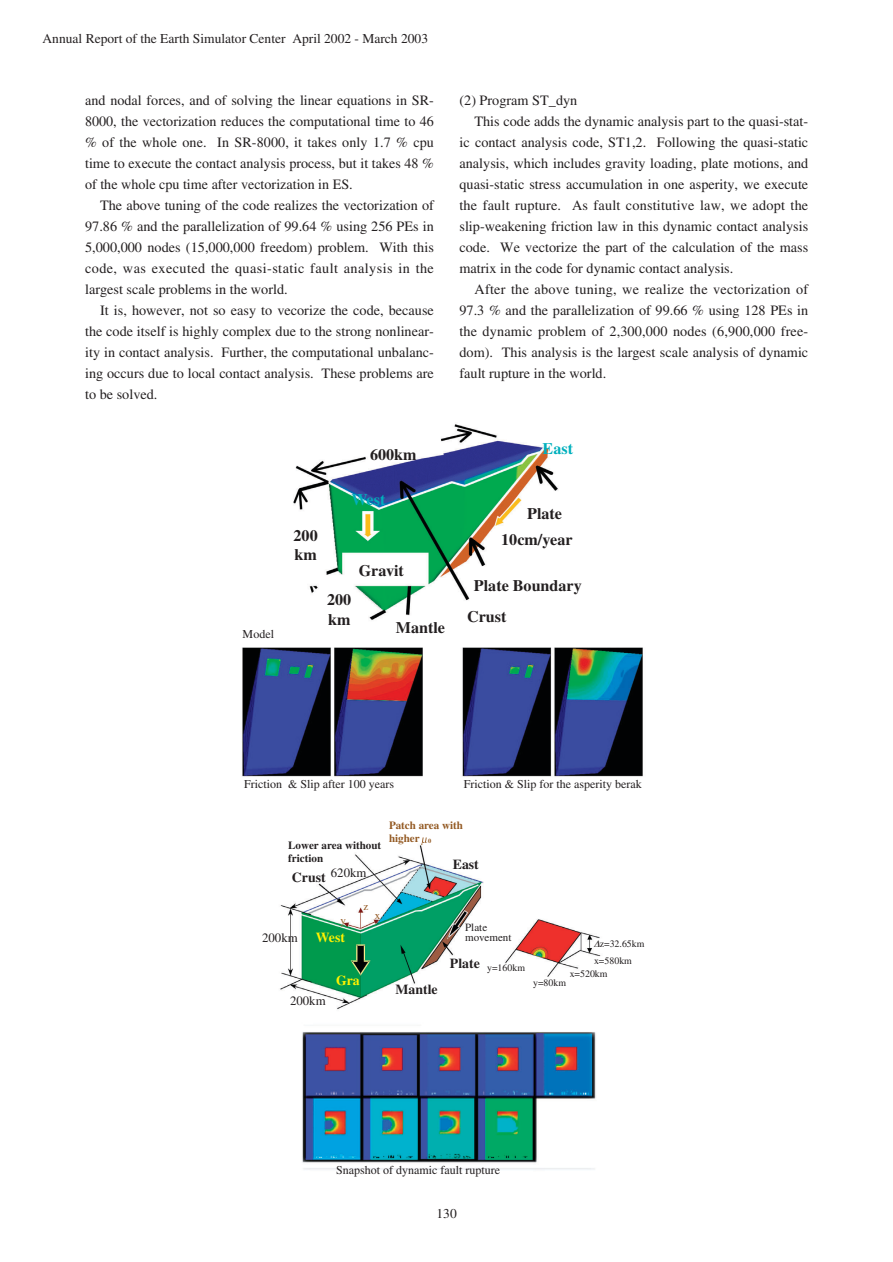
<style>
.page{position:relative;width:893px;height:1262px;background:#fff}
.page>*{position:absolute;margin:0;border:0;box-sizing:border-box;transform-origin:0 0}
.t1{font:700 16.05px/19.4px "Times";color:#231f20}
.t2{font:700 16.05px "Times";color:#00b0bd}
.t3{font:14.25px/21px "Times";color:#231f20;text-align:justify}
.t4{font:700 13.8px "Times";color:#231f20}
.t5{font:700 13.8px "Times";color:#fff200}
.t6{font:13.5px "Times";color:#231f20}
.t7{font:12.75px "Times";color:#231f20}
.t8{font:12px "Times";color:#231f20}
.t9{font:700 11.1px/13px "Times";color:#231f20}
.t10{font:700 11.1px/13px "Times";color:#935922}
.t11{font:11.1px/9.9px "Times";color:#231f20}
.t12{font:11.1px "Times";color:#935922}
.t13{font:9.9px "Times";color:#231f20}
.s1{font-size:6.3px}
</style>
<div class="page">
<img style="left:242px;top:424px;width:401px;height:353px">
<img style="left:280px;top:841px;width:321px;height:329px">
<svg style="left:421px;top:837px;width:6px;height:8px"></svg>
<p class="t6" style="left:43px;top:33px;width:387px">Annual Report of the Earth Simulator Center April 2002 - March 2003</p>
<p class="t3" style="left:85px;top:91px;width:350px">and nodal forces, and of solving the linear equations in SR-8000, the vectorization reduces the computational time to 46 % of the whole one. In SR-8000, it takes only 1.7 % cpu time to execute the contact analysis process, but it takes 48 % of the whole cpu time after vectorization in ES.</p>
<p class="t3" style="left:85px;top:196px;width:350px;text-indent:15px">The above tuning of the code realizes the vectorization of 97.86 % and the parallelization of 99.64 % using 256 PEs in 5,000,000 nodes (15,000,000 freedom) problem. With this code, was executed the quasi-static fault analysis in the largest scale problems in the world.</p>
<p class="t3" style="left:85px;top:301px;width:350px;text-indent:15px">It is, however, not so easy to vecorize the code, because the code itself is highly complex due to the strong nonlinear&shy;ity in contact analysis. Further, the computational unbalanc&shy;ing occurs due to local contact analysis. These problems are to be solved.</p>
<p class="t3" style="left:459px;top:91px;width:119px">(2) Program ST_dyn</p>
<p class="t3" style="left:474px;top:112px;width:335px">This code adds the dynamic analysis part to the quasi-stat-</p>
<p class="t3" style="left:459px;top:133px;width:350px">ic contact analysis code, ST1,2. Following the quasi-static</p>
<p class="t3" style="left:459px;top:154px;width:350px">analysis, which includes gravity loading, plate motions, and</p>
<p class="t3" style="left:459px;top:175px;width:350px">quasi-static stress accumulation in one asperity, we execute</p>
<p class="t3" style="left:459px;top:196px;width:350px">the fault rupture. As fault constitutive law, we adopt the</p>
<p class="t3" style="left:459px;top:217px;width:350px">slip-weakening friction law in this dynamic contact analysis</p>
<p class="t3" style="left:459px;top:238px;width:350px">code. We vectorize the part of the calculation of the mass</p>
<p class="t3" style="left:459px;top:259px;width:275px">matrix in the code for dynamic contact analysis.</p>
<p class="t3" style="left:474px;top:280px;width:335px">After the above tuning, we realize the vectorization of</p>
<p class="t3" style="left:459px;top:301px;width:350px">97.3 % and the parallelization of 99.66 % using 128 PEs in</p>
<p class="t3" style="left:459px;top:322px;width:350px">the dynamic problem of 2,300,000 nodes (6,900,000 free-</p>
<p class="t3" style="left:459px;top:343px;width:350px">dom). This analysis is the largest scale analysis of dynamic</p>
<p class="t3" style="left:459px;top:364px;width:148px">fault rupture in the world.</p>
<p class="t8" style="left:243px;top:629px;width:33px">Model</p>
<p class="t1" style="left:370px;top:447px;width:48px">600km</p>
<p class="t1" style="left:293px;top:527px;width:26px">200 km</p>
<p class="t2" style="left:351px;top:494px;width:35px">West</p>
<p class="t1" style="left:327px;top:591px;width:26px">200 km</p>
<p class="t1" style="left:359px;top:562px;width:47px">Gravit</p>
<p class="t1" style="left:396px;top:619px;width:51px">Mantle</p>
<p class="t2" style="left:542px;top:443px;width:32px">East</p>
<p class="t1" style="left:501px;top:502px;width:73px;line-height:26.2px;text-indent:26px">Plate<br>10cm/year</p>
<p class="t1" style="left:467px;top:571px;width:116px;line-height:31.3px;text-indent:7px">Plate Boundary<br>Crust</p>
<p class="t8" style="left:244px;top:780px;width:151px">Friction &amp; Slip after 100 years</p>
<p class="t8" style="left:463px;top:779px;width:179px">Friction &amp; Slip for the asperity berak</p>
<p class="t10" style="left:389px;top:820px;width:75px">Patch area with higher <span class="s1">0</span></p>
<p class="t9" style="left:288px;top:840px;width:95px">Lower area without friction</p>
<p class="t4" style="left:453px;top:859px;width:28px">East</p>
<p class="t7" style="left:331px;top:868px;width:37px">620km</p>
<p class="t4" style="left:292px;top:872px;width:35px">Crust</p>
<p class="t7" style="left:262px;top:933px;width:37px">200km</p>
<p class="t12" style="left:340px;top:916px;width:7px">y</p>
<p class="t12" style="left:363px;top:902px;width:6px">z</p>
<p class="t12" style="left:375px;top:911px;width:7px">x</p>
<p class="t5" style="left:316px;top:932px;width:30px">West</p>
<p class="t5" style="left:336px;top:975px;width:25px">Gra</p>
<p class="t7" style="left:290px;top:996px;width:37px">200km</p>
<p class="t4" style="left:395px;top:984px;width:44px">Mantle</p>
<p class="t11" style="left:465px;top:923px;width:48px">Plate movement</p>
<p class="t4" style="left:450px;top:958px;width:31px">Plate</p>
<p class="t13" style="left:487px;top:964px;width:39px">y=160km</p>
<p class="t13" style="left:593px;top:940px;width:52px">∆z=32.65km</p>
<p class="t13" style="left:594px;top:956px;width:39px">x=580km</p>
<p class="t13" style="left:569px;top:970px;width:39px">x=520km</p>
<p class="t13" style="left:533px;top:978px;width:34px">y=80km</p>
<p class="t8" style="left:336px;top:1166px;width:165px">Snapshot of dynamic fault rupture</p>
<p class="t6" style="left:436px;top:1209px;width:22px">130</p>
</div>
